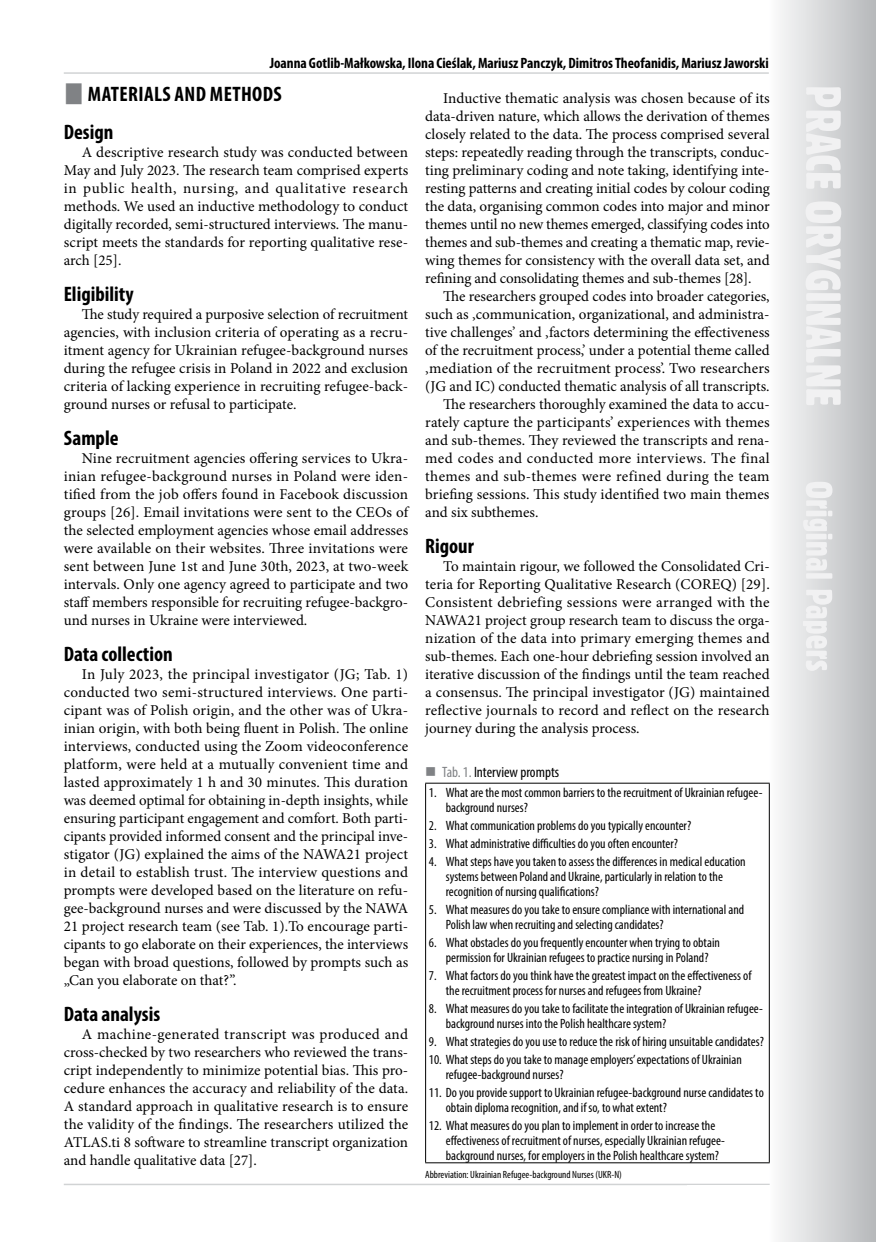
<style>
.page{position:relative;width:876px;height:1242px;background:#fff}
.page>*{position:absolute;margin:0;border:0;box-sizing:border-box;transform-origin:0 0}
.t1{font:700 condensed 21px "Myriad Pro";color:#000}
.t2{font:700 condensed 21px/38.2px "Myriad Pro";letter-spacing:.02em;color:#000}
.t3{font:15px/18px "Minion Pro";color:#000;text-align:justify}
.t4{font:700 condensed 15px "Myriad Pro";letter-spacing:-.005em;color:#000}
.t5{font:15px "Minion Pro";letter-spacing:.025em;color:#000}
.t6{font:15px "Minion Pro";letter-spacing:.02em;color:#000}
.t7{font:condensed 15px "Myriad Pro";color:#000}
.t8{font:condensed 13.5px/15px "Myriad Pro";color:#000}
.t9{font:condensed 10.5px "Myriad Pro";color:#000}
.s1{color:#808285}
</style>
<div class="page">
<svg style="left:768px;top:0;width:108px;height:1242px"></svg>
<svg style="left:803px;top:87px;width:38px;height:584px"></svg>
<hr style="left:64px;top:1183px;width:706px;height:2px;background:#d1d3d4">
<hr style="left:64px;top:72px;width:705px;height:2px;background:#d1d3d4">
<div style="left:687px;top:1185px;width:83px;height:37px;background:#fff"></div>
<hr style="left:425px;top:783px;width:345px;height:1px;background:#000">
<hr style="left:425px;top:783px;width:1px;height:379px;background:#000">
<hr style="left:769px;top:783px;width:1px;height:379px;background:#000">
<hr style="left:425px;top:1162px;width:345px;height:1px;background:#000">
<p class="t4" style="left:270px;top:54px;width:500px">Joanna Gotlib-Małkowska, Ilona Cieślak, Mariusz Panczyk, Dimitros Theofanidis, Mariusz Jaworski</p>
<h1 class="t2" style="left:64px;top:74px;width:220px;text-indent:24px">MATERIALS AND METHODS<br>Design</h1>
<p class="t3" style="left:64px;top:143px;width:346px;text-indent:18px">A descriptive research study was conducted between May and July 2023. The research team comprised experts in public health, nursing, and qualitative research methods. We used an inductive methodology to conduct digitally recorded, semi-structured interviews. The manu&shy;script meets the standards for reporting qualitative rese&shy;arch [25].</p>
<h1 class="t1" style="left:64px;top:281px;width:71px">Eligibility</h1>
<p class="t3" style="left:64px;top:305px;width:346px;text-indent:18px">The study required a purposive selection of recruitment agencies, with inclusion criteria of operating as a recru&shy;itment agency for Ukrainian refugee-background nurses during the refugee crisis in Poland in 2022 and exclusion criteria of lacking experience in recruiting refugee-back&shy;ground nurses or refusal to participate.</p>
<h1 class="t1" style="left:64px;top:425px;width:56px">Sample</h1>
<p class="t3" style="left:64px;top:449px;width:346px;text-indent:18px">Nine recruitment agencies offering services to Ukra&shy;inian refugee-background nurses in Poland were iden&shy;tified from the job offers found in Facebook discussion groups [26]. Email invitations were sent to the CEOs of the selected employment agencies whose email addresses were available on their websites. Three invitations were sent between June 1st and June 30th, 2023, at two-week intervals. Only one agency agreed to participate and two staff members responsible for recruiting refugee-backgro&shy;und nurses in Ukraine were interviewed.</p>
<h1 class="t1" style="left:64px;top:641px;width:110px">Data collection</h1>
<p class="t3" style="left:64px;top:665px;width:346px;text-indent:18px">In July 2023, the principal investigator (JG; Tab. 1) conducted two semi-structured interviews. One parti&shy;cipant was of Polish origin, and the other was of Ukra&shy;inian origin, with both being fluent in Polish. The online interviews, conducted using the Zoom videoconference platform, were held at a mutually convenient time and lasted approximately 1 h and 30 minutes. This duration was deemed optimal for obtaining in-depth insights, while ensuring participant engagement and comfort. Both parti&shy;cipants provided informed consent and the principal inve&shy;stigator (JG) explained the aims of the NAWA21 project in detail to establish trust. The interview questions and prompts were developed based on the literature on refu&shy;gee-background nurses and were discussed by the NAWA 21 project research team (see Tab. 1).To encourage parti&shy;cipants to go elaborate on their experiences, the interviews began with broad questions, followed by prompts such as „Can you elaborate on that?”.</p>
<h1 class="t1" style="left:64px;top:1001px;width:98px">Data analysis</h1>
<p class="t3" style="left:64px;top:1025px;width:346px;text-indent:18px">A machine-generated transcript was produced and cross-checked by two researchers who reviewed the trans&shy;cript independently to minimize potential bias. This pro&shy;cedure enhances the accuracy and reliability of the data.<br>A standard approach in qualitative research is to ensure the validity of the findings. The researchers utilized the ATLAS.ti 8 software to streamline transcript organization and handle qualitative data [27].</p>
<p class="t3" style="left:425px;top:89px;width:346px;text-indent:18px">Inductive thematic analysis was chosen because of its data-driven nature, which allows the derivation of themes closely related to the data. The process comprised several steps: repeatedly reading through the transcripts, conduc&shy;ting preliminary coding and note taking, identifying inte&shy;resting patterns and creating initial codes by colour coding the data, organising common codes into major and minor themes until no new themes emerged, classifying codes into themes and sub-themes and creating a thematic map, revie&shy;wing themes for consistency with the overall data set, and refining and consolidating themes and sub-themes [28].</p>
<p class="t3" style="left:443px;top:287px;width:328px">The researchers grouped codes into broader categories,</p>
<p class="t3" style="left:425px;top:305px;width:346px">such as ‚communication, organizational, and administra-</p>
<p class="t3" style="left:425px;top:323px;width:346px">tive challenges’ and ‚factors determining the effectiveness</p>
<p class="t3" style="left:425px;top:341px;width:346px">of the recruitment process,’ under a potential theme called</p>
<p class="t3" style="left:425px;top:359px;width:346px">‚mediation of the recruitment process’. Two researchers</p>
<p class="t3" style="left:425px;top:377px;width:346px">(JG and IC) conducted thematic analysis of all transcripts.</p>
<p class="t3" style="left:443px;top:395px;width:328px">The researchers thoroughly examined the data to accu-</p>
<p class="t3" style="left:425px;top:413px;width:346px">rately capture the participants’ experiences with themes</p>
<p class="t3" style="left:425px;top:431px;width:346px">and sub-themes. They reviewed the transcripts and rena-</p>
<p class="t5" style="left:425px;top:448px;width:346px">med codes and conducted more interviews. The final</p>
<p class="t6" style="left:425px;top:466px;width:346px">themes and sub-themes were refined during the team</p>
<p class="t3" style="left:425px;top:485px;width:346px">briefing sessions. This study identified two main themes</p>
<p class="t3" style="left:425px;top:503px;width:115px">and six subthemes.</p>
<h1 class="t1" style="left:425px;top:533px;width:50px">Rigour</h1>
<p class="t3" style="left:425px;top:557px;width:346px;text-indent:18px">To maintain rigour, we followed the Consolidated Cri&shy;teria for Reporting Qualitative Research (COREQ) [29].<br>Consistent debriefing sessions were arranged with the NAWA21 project group research team to discuss the orga&shy;nization of the data into primary emerging themes and sub-themes. Each one-hour debriefing session involved an iterative discussion of the findings until the team reached a consensus. The principal investigator (JG) maintained reflective journals to record and reflect on the research journey during the analysis process.</p>
<p class="t7" style="left:442px;top:763px;width:118px"><span class="s1">Tab. 1.</span> Interview prompts</p>
<p class="t8" style="left:446px;top:784px;width:318px;text-indent:-17px">1. What are the most common barriers to the recruitment of Ukrainian refugee&shy;background nurses?</p>
<p class="t8" style="left:429px;top:817px;width:264px">2. What communication problems do you typically encounter?</p>
<p class="t8" style="left:429px;top:835px;width:251px">3. What administrative difficulties do you often encounter?</p>
<p class="t8" style="left:446px;top:853px;width:301px;text-indent:-17px">4. What steps have you taken to assess the differences in medical education systems between Poland and Ukraine, particularly in relation to the recognition of nursing qualifications?</p>
<p class="t8" style="left:446px;top:901px;width:300px;text-indent:-17px">5. What measures do you take to ensure compliance with international and<br>Polish law when recruiting and selecting candidates?</p>
<p class="t8" style="left:429px;top:934px;width:293px;text-align:center">6. What obstacles do you frequently encounter when trying to obtain permission for Ukrainian refugees to practice nursing in Poland?</p>
<p class="t8" style="left:446px;top:967px;width:307px;text-indent:-17px">7. What factors do you think have the greatest impact on the effectiveness of the recruitment process for nurses and refugees from Ukraine?</p>
<p class="t8" style="left:446px;top:1000px;width:318px;text-indent:-17px">8. What measures do you take to facilitate the integration of Ukrainian refugee&shy;background nurses into the Polish healthcare system?</p>
<p class="t8" style="left:429px;top:1033px;width:337px">9. What strategies do you use to reduce the risk of hiring unsuitable candidates?</p>
<p class="t8" style="left:446px;top:1051px;width:298px;text-indent:-17px">10. What steps do you take to manage employers’ expectations of Ukrainian refugee-background nurses?</p>
<p class="t8" style="left:446px;top:1084px;width:319px;text-indent:-17px">11. Do you provide support to Ukrainian refugee-background nurse candidates to obtain diploma recognition, and if so, to what extent?</p>
<p class="t8" style="left:446px;top:1117px;width:281px;text-indent:-17px">12. What measures do you plan to implement in order to increase the effectiveness of recruitment of nurses, especially Ukrainian refugee&shy;background nurses, for employers in the Polish healthcare system?</p>
<p class="t9" style="left:425px;top:1168px;width:198px">Abbreviation: Ukrainian Refugee-background Nurses (UKR-N)</p>
</div>
